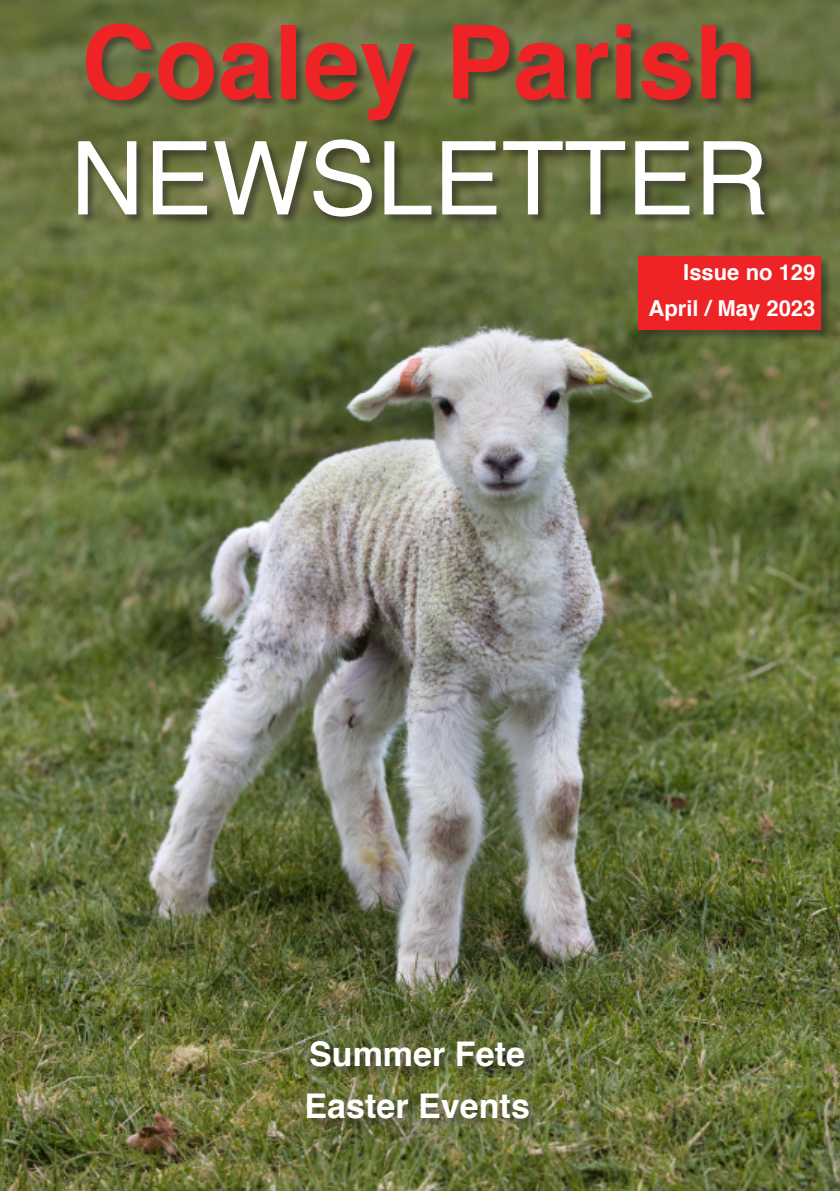
<style>
.page{position:relative;width:840px;height:1191px;background:#fff}
.page>*{position:absolute;margin:0;border:0;box-sizing:border-box;transform-origin:0 0}
.t1{font:700 102px "Helvetica";color:#ee2325}
.t2{font:102px "Helvetica";color:#fff}
.t3{font:700 34px/52px "Helvetica";color:#fff}
.t4{font:700 22px/36px "Helvetica";color:#fff;text-align:right}
</style>
<div class="page">
<img style="left:0;top:0;width:839px;height:1191px">
<div style="left:23px;top:23px;width:805px;height:255px;background:#231f20;opacity:.5"></div>
<div style="left:638px;top:256px;width:193px;height:85px;background:#231f20;opacity:.5"></div>
<div style="left:638px;top:256px;width:182px;height:74px;background:#ee2325"></div>
<div style="left:46px;top:1026px;width:753px;height:133px;background:#231f20;opacity:.5"></div>
<h1 class="t1" style="left:81px;top:20px;width:677px">Coaley Parish</h1>
<h1 class="t2" style="left:70px;top:136px;width:699px">NEWSLETTER</h1>
<p class="t4" style="left:648px;top:256px;width:168px">Issue no 129<br>April / May 2023</p>
<h2 class="t3" style="left:304px;top:1031px;width:227px">Summer Fete<br>Easter Events</h2>
</div>
